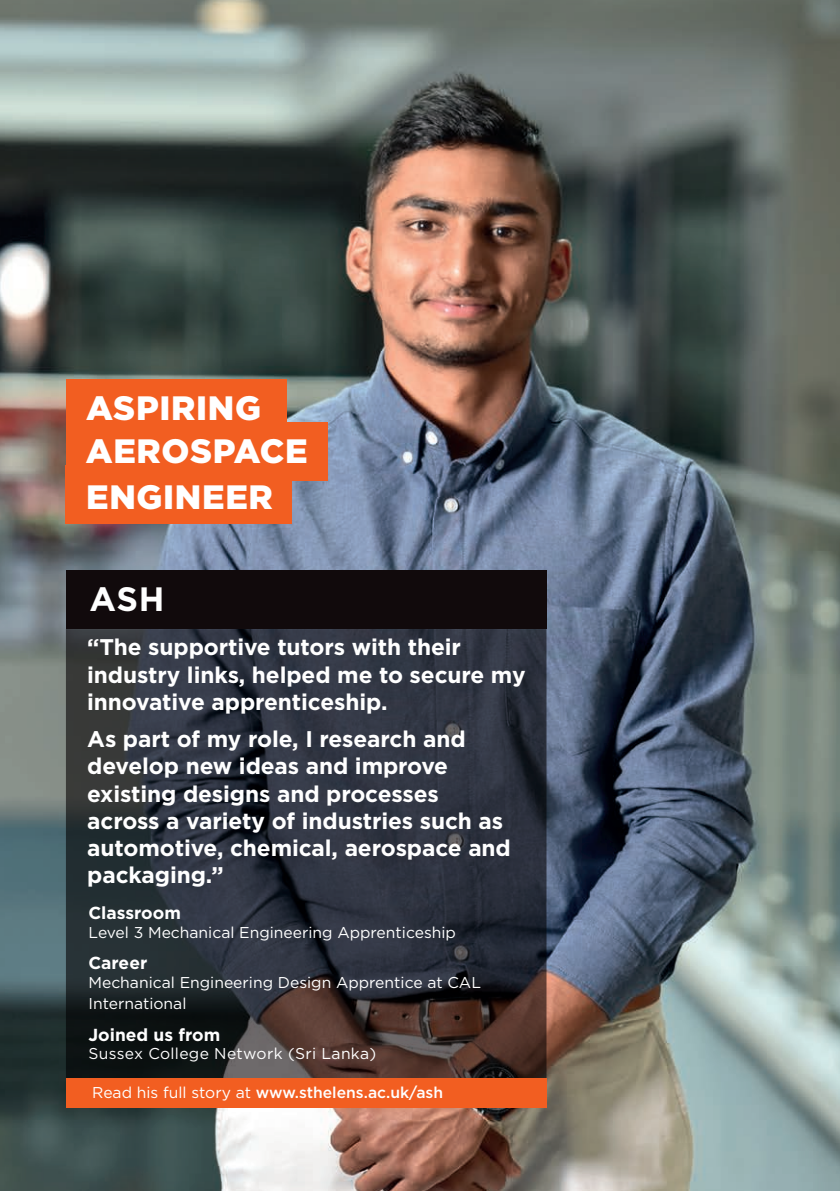
<style>
.page{position:relative;width:840px;height:1191px;background:#fff}
.page>*{position:absolute;margin:0;border:0;box-sizing:border-box;transform-origin:0 0}
.t1{font:900 33.8px/44.6px "Gotham";letter-spacing:.02em;color:#fff}
.t2{font:700 33.8px "Gotham";color:#fff}
.t3{font:700 22.6px/27.2px "Gotham";letter-spacing:-.005em;color:#fff}
.t4{font:700 17.4px "Gotham";color:#fff}
.t5{font:15.6px/20.8px "Gotham";color:#fff}
.t6{font:500 15.6px "Gotham";color:#fff}
.t7{font:15.6px "Gotham";letter-spacing:.02em;color:#fff}
.s1{font-weight:400}
</style>
<div class="page">
<img style="left:0;top:0;width:839px;height:1191px">
<svg style="left:66px;top:629px;width:480px;height:449px;background:#2e3139"></svg>
<div style="left:66px;top:1078px;width:480px;height:29px;background:#f25e21"></div>
<div style="left:66px;top:570px;width:480px;height:59px;background:#110a0c"></div>
<div style="left:66px;top:379px;width:220px;height:58px;background:#f25e21"></div>
<div style="left:66px;top:422px;width:261px;height:58px;background:#f25e21"></div>
<div style="left:66px;top:465px;width:226px;height:59px;background:#f25e21"></div>
<h1 class="t1" style="left:86px;top:385px;width:223px">ASPIRING<br>AEROSPACE<br>ENGINEER</h1>
<h1 class="t2" style="left:89px;top:577px;width:76px">ASH</h1>
<p class="t3" style="left:87px;top:633px;width:439px">“The supportive tutors with their industry links, helped me to secure my innovative apprenticeship.</p>
<p class="t3" style="left:87px;top:725px;width:425px">As part of my role, I research and develop new ideas and improve existing designs and processes across a variety of industries such as automotive, chemical, aerospace and packaging.”</p>
<p class="t4" style="left:88px;top:901px;width:94px">Classroom</p>
<p class="t5" style="left:88px;top:922px;width:369px">Level 3 Mechanical Engineering Apprenticeship</p>
<p class="t4" style="left:88px;top:951px;width:60px">Career</p>
<p class="t5" style="left:88px;top:972px;width:394px">Mechanical Engineering Design Apprentice at CAL<br>International</p>
<p class="t4" style="left:88px;top:1022px;width:133px">Joined us from</p>
<p class="t7" style="left:88px;top:1043px;width:289px">Sussex College Network (Sri Lanka)</p>
<p class="t6" style="left:92px;top:1082px;width:352px"><span class="s1">Read his full story at</span> www.sthelens.ac.uk/ash</p>
</div>
